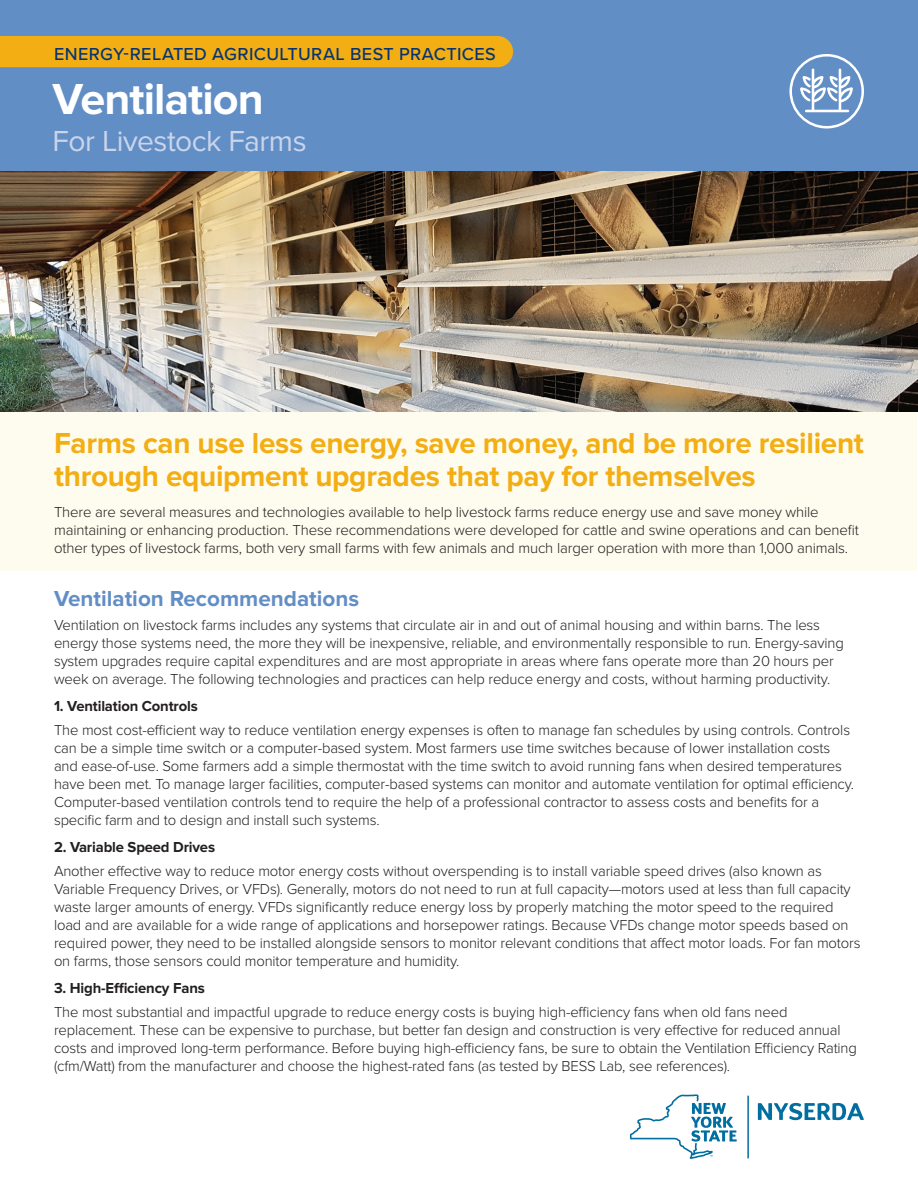
<style>
.page{position:relative;width:918px;height:1188px;background:#fff}
.page>*{position:absolute;margin:0;border:0;box-sizing:border-box;transform-origin:0 0}
.t1{font:700 45px "Proxima Nova";letter-spacing:-.02em;color:#fff}
.t2{font:700 30px/33px "Proxima Nova";letter-spacing:-.01em;color:#f3ae14}
.t3{font:30px "Proxima Nova";letter-spacing:-.015em;color:#cad5eb}
.t4{font:700 22.5px "Proxima Nova";color:#628ec6}
.t5{font:500 18px "Proxima Nova";letter-spacing:.025em;color:#053474}
.t6{font:300 15px/18px "Proxima Nova";letter-spacing:-.01em;color:#231f20}
.t7{font:700 15px "Proxima Nova";letter-spacing:-.01em;color:#231f20}
</style>
<div class="page">
<div style="left:1px;top:411px;width:916px;height:160px;background:#fefcef"></div>
<img style="left:0;top:171px;width:918px;height:240px">
<div style="left:0;top:0;width:918px;height:171px;background:#628ec6"></div>
<svg style="left:789px;top:54px;width:75px;height:75px"></svg>
<div style="left:0;top:36px;width:513px;height:31px;background:#f3ae14"></div>
<svg style="left:630px;top:1094px;width:107px;height:65px"></svg>
<svg style="left:758px;top:1103px;width:106px;height:17px"></svg>
<hr style="left:747px;top:1095px;width:2px;height:64px;background:#006e9f">
<p class="t5" style="left:54px;top:40px;width:443px">ENERGY-RELATED AGRICULTURAL BEST PRACTICES</p>
<h1 class="t1" style="left:52px;top:73px;width:213px">Ventilation</h1>
<h2 class="t3" style="left:52px;top:124px;width:256px">For Livestock Farms</h2>
<h2 class="t2" style="left:54px;top:427px;width:811px">Farms can use less energy, save money, and be more resilient through equipment upgrades that pay for themselves</h2>
<p class="t6" style="left:54px;top:503px;width:807px">There are several measures and technologies available to help livestock farms reduce energy use and save money while maintaining or enhancing production. These recommendations were developed for cattle and swine operations and can benefit other types of livestock farms, both very small farms with few animals and much larger operation with more than 1,000 animals.</p>
<h3 class="t4" style="left:54px;top:585px;width:307px">Ventilation Recommendations</h3>
<p class="t6" style="left:54px;top:616px;width:791px">Ventilation on livestock farms includes any systems that circulate air in and out of animal housing and within barns. The less energy those systems need, the more they will be inexpensive, reliable, and environmentally responsible to run. Energy-saving system upgrades require capital expenditures and are most appropriate in areas where fans operate more than 20 hours per week on average. The following technologies and practices can help reduce energy and costs, without harming productivity.</p>
<p class="t7" style="left:54px;top:697px;width:145px">1. Ventilation Controls</p>
<p class="t6" style="left:54px;top:721px;width:802px">The most cost-efficient way to reduce ventilation energy expenses is often to manage fan schedules by using controls. Controls can be a simple time switch or a computer-based system. Most farmers use time switches because of lower installation costs and ease-of-use. Some farmers add a simple thermostat with the time switch to avoid running fans when desired temperatures have been met. To manage larger facilities, computer-based systems can monitor and automate ventilation for optimal efficiency.<br>Computer-based ventilation controls tend to require the help of a professional contractor to assess costs and benefits for a specific farm and to design and install such systems.</p>
<p class="t7" style="left:54px;top:838px;width:163px">2. Variable Speed Drives</p>
<p class="t6" style="left:54px;top:862px;width:808px">Another effective way to reduce motor energy costs without overspending is to install variable speed drives (also known as Variable Frequency Drives, or VFDs). Generally, motors do not need to run at full capacity—motors used at less than full capacity waste larger amounts of energy. VFDs significantly reduce energy loss by properly matching the motor speed to the required load and are available for a wide range of applications and horsepower ratings. Because VFDs change motor speeds based on required power, they need to be installed alongside sensors to monitor relevant conditions that affect motor loads. For fan motors on farms, those sensors could monitor temperature and humidity.</p>
<p class="t7" style="left:54px;top:979px;width:152px">3. High-Efficiency Fans</p>
<p class="t6" style="left:54px;top:1003px;width:805px">The most substantial and impactful upgrade to reduce energy costs is buying high-efficiency fans when old fans need replacement. These can be expensive to purchase, but better fan design and construction is very effective for reduced annual costs and improved long-term performance. Before buying high-efficiency fans, be sure to obtain the Ventilation Efficiency Rating (cfm/Watt) from the manufacturer and choose the highest-rated fans (as tested by BESS Lab, see references).</p>
</div>
